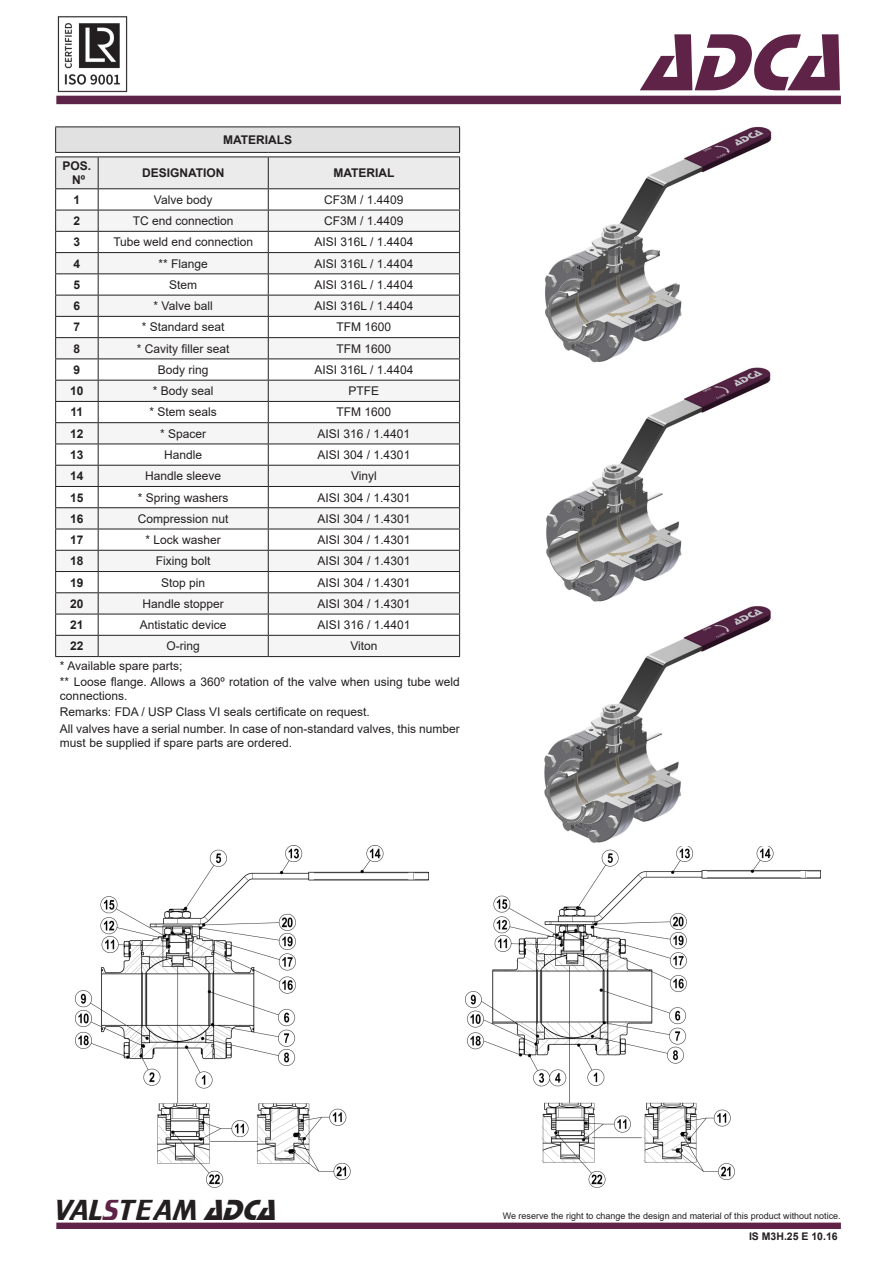
<style>
.page{position:relative;width:893px;height:1263px;background:#fff}
.page>*{position:absolute;margin:0;border:0;box-sizing:border-box;transform-origin:0 0}
.t1{font:italic 84px "Stop D";color:#5f2348}
.t2{font:30px "Trekker";color:#231f20}
.t3{font:12px/16.2px "Arial";color:#231f20}
.t4{font:700 12px/14.4px "Arial";color:#231f20;text-align:center}
.t5{font:700 10.5px "Arial";color:#231f20}
.t6{font:9px "Arial";color:#231f20}
.s1{color:#5f2348}
.s2{font-family:"Stop D";font-style:italic}
</style>
<div class="page">
<div style="left:56px;top:96px;width:785px;height:8px;background:#5e2348"></div>
<img style="left:57px;top:16px;width:71px;height:76px">
<div style="left:56px;top:1222px;width:785px;height:7px;background:#5f2348;border:2px solid #5f2348"></div>
<hr style="left:55px;top:126px;width:43px;height:1px;background:#231f20">
<hr style="left:98px;top:126px;width:170px;height:1px;background:#231f20">
<hr style="left:268px;top:126px;width:192px;height:1px;background:#231f20">
<hr style="left:55px;top:656px;width:43px;height:1px;background:#231f20">
<hr style="left:98px;top:656px;width:170px;height:1px;background:#231f20">
<hr style="left:268px;top:656px;width:192px;height:1px;background:#231f20">
<svg style="left:55px;top:127px;width:405px;height:529px"></svg>
<hr style="left:98px;top:252px;width:170px;height:1px;background:#231f20">
<img style="left:75px;top:846px;width:354px;height:342px">
<img style="left:466px;top:846px;width:355px;height:342px">
<img style="left:545px;top:126px;width:227px;height:237px">
<img style="left:546px;top:367px;width:225px;height:235px">
<img style="left:544px;top:606px;width:227px;height:237px">
<p class="t4" style="left:223px;top:133px;width:71px">MATERIALS</p>
<p class="t4" style="left:63px;top:159px;width:30px">POS.<br>Nº</p>
<p class="t4" style="left:142px;top:166px;width:84px">DESIGNATION</p>
<p class="t4" style="left:333px;top:166px;width:63px">MATERIAL</p>
<p class="t4" style="left:74px;top:192px;width:8px">1</p>
<p class="t3" style="left:154px;top:191px;width:60px">Valve body</p>
<p class="t3" style="left:324px;top:191px;width:81px">CF3M / 1.4409</p>
<p class="t4" style="left:74px;top:214px;width:8px">2</p>
<p class="t3" style="left:133px;top:213px;width:102px">TC end connection</p>
<p class="t3" style="left:324px;top:213px;width:81px">CF3M / 1.4409</p>
<p class="t4" style="left:74px;top:235px;width:8px">3</p>
<p class="t3" style="left:113px;top:234px;width:141px">Tube weld end connection</p>
<p class="t3" style="left:314px;top:234px;width:100px">AISI 316L / 1.4404</p>
<p class="t4" style="left:74px;top:256px;width:8px">4</p>
<p class="t3" style="left:159px;top:255px;width:51px">** Flange</p>
<p class="t3" style="left:314px;top:255px;width:100px">AISI 316L / 1.4404</p>
<p class="t4" style="left:74px;top:278px;width:8px">5</p>
<p class="t3" style="left:169px;top:276px;width:30px">Stem</p>
<p class="t3" style="left:314px;top:276px;width:100px">AISI 316L / 1.4404</p>
<p class="t4" style="left:74px;top:299px;width:8px">6</p>
<p class="t3" style="left:154px;top:298px;width:61px">* Valve ball</p>
<p class="t3" style="left:314px;top:298px;width:100px">AISI 316L / 1.4404</p>
<p class="t4" style="left:74px;top:320px;width:8px">7</p>
<p class="t3" style="left:142px;top:319px;width:84px">* Standard seat</p>
<p class="t3" style="left:337px;top:319px;width:56px">TFM 1600</p>
<p class="t4" style="left:74px;top:341px;width:8px">8</p>
<p class="t3" style="left:137px;top:340px;width:94px">* Cavity filler seat</p>
<p class="t3" style="left:337px;top:340px;width:56px">TFM 1600</p>
<p class="t4" style="left:74px;top:363px;width:8px">9</p>
<p class="t3" style="left:158px;top:362px;width:52px">Body ring</p>
<p class="t3" style="left:314px;top:362px;width:100px">AISI 316L / 1.4404</p>
<p class="t4" style="left:70px;top:384px;width:15px">10</p>
<p class="t3" style="left:153px;top:383px;width:62px">* Body seal</p>
<p class="t3" style="left:349px;top:383px;width:32px">PTFE</p>
<p class="t4" style="left:71px;top:405px;width:14px">11</p>
<p class="t3" style="left:150px;top:404px;width:69px">* Stem seals</p>
<p class="t3" style="left:337px;top:404px;width:56px">TFM 1600</p>
<p class="t4" style="left:70px;top:426px;width:15px">12</p>
<p class="t3" style="left:160px;top:425px;width:48px">* Spacer</p>
<p class="t3" style="left:318px;top:425px;width:94px">AISI 316 / 1.4401</p>
<p class="t4" style="left:70px;top:448px;width:15px">13</p>
<p class="t3" style="left:164px;top:447px;width:40px">Handle</p>
<p class="t3" style="left:318px;top:447px;width:94px">AISI 304 / 1.4301</p>
<p class="t4" style="left:70px;top:469px;width:15px">14</p>
<p class="t3" style="left:145px;top:468px;width:78px">Handle sleeve</p>
<p class="t3" style="left:351px;top:468px;width:27px">Vinyl</p>
<p class="t4" style="left:70px;top:490px;width:15px">15</p>
<p class="t3" style="left:138px;top:489px;width:92px">* Spring washers</p>
<p class="t3" style="left:318px;top:489px;width:94px">AISI 304 / 1.4301</p>
<p class="t4" style="left:70px;top:511px;width:15px">16</p>
<p class="t3" style="left:138px;top:510px;width:92px">Compression nut</p>
<p class="t3" style="left:318px;top:510px;width:94px">AISI 304 / 1.4301</p>
<p class="t4" style="left:70px;top:533px;width:15px">17</p>
<p class="t3" style="left:146px;top:532px;width:77px">* Lock washer</p>
<p class="t3" style="left:318px;top:532px;width:94px">AISI 304 / 1.4301</p>
<p class="t4" style="left:70px;top:554px;width:15px">18</p>
<p class="t3" style="left:156px;top:553px;width:56px">Fixing bolt</p>
<p class="t3" style="left:318px;top:553px;width:94px">AISI 304 / 1.4301</p>
<p class="t4" style="left:70px;top:575px;width:15px">19</p>
<p class="t3" style="left:161px;top:574px;width:46px">Stop pin</p>
<p class="t3" style="left:318px;top:574px;width:94px">AISI 304 / 1.4301</p>
<p class="t4" style="left:70px;top:597px;width:15px">20</p>
<p class="t3" style="left:143px;top:595px;width:83px">Handle stopper</p>
<p class="t3" style="left:318px;top:595px;width:94px">AISI 304 / 1.4301</p>
<p class="t4" style="left:70px;top:618px;width:15px">21</p>
<p class="t3" style="left:140px;top:617px;width:88px">Antistatic device</p>
<p class="t3" style="left:318px;top:617px;width:94px">AISI 316 / 1.4401</p>
<p class="t4" style="left:70px;top:639px;width:15px">22</p>
<p class="t3" style="left:167px;top:638px;width:35px">O-ring</p>
<p class="t3" style="left:350px;top:638px;width:29px">Viton</p>
<p class="t3" style="left:60px;top:657px;width:401px">* Available spare parts;<br>** Loose flange. Allows a 360º rotation of the valve when using tube weld</p>
<p class="t3" style="left:60px;top:688px;width:401px">connections.<br>Remarks: FDA / USP Class VI seals certificate on request.<br>All valves have a serial number. In case of non-standard valves, this number</p>
<p class="t3" style="left:60px;top:734px;width:234px">must be supplied if spare parts are ordered.</p>
<h1 class="t1" style="left:641px;top:14px;width:227px">ADCA</h1>
<h2 class="t2" style="left:54px;top:1194px;width:232px">VAL<span class="s1">S</span>TEAM <span class="s2">ADCA</span></h2>
<p class="t6" style="left:503px;top:1209px;width:340px">We reserve the right to change the design and material of this product without notice.</p>
<p class="t5" style="left:749px;top:1229px;width:90px">IS M3H.25 E 10.16</p>
</div>
